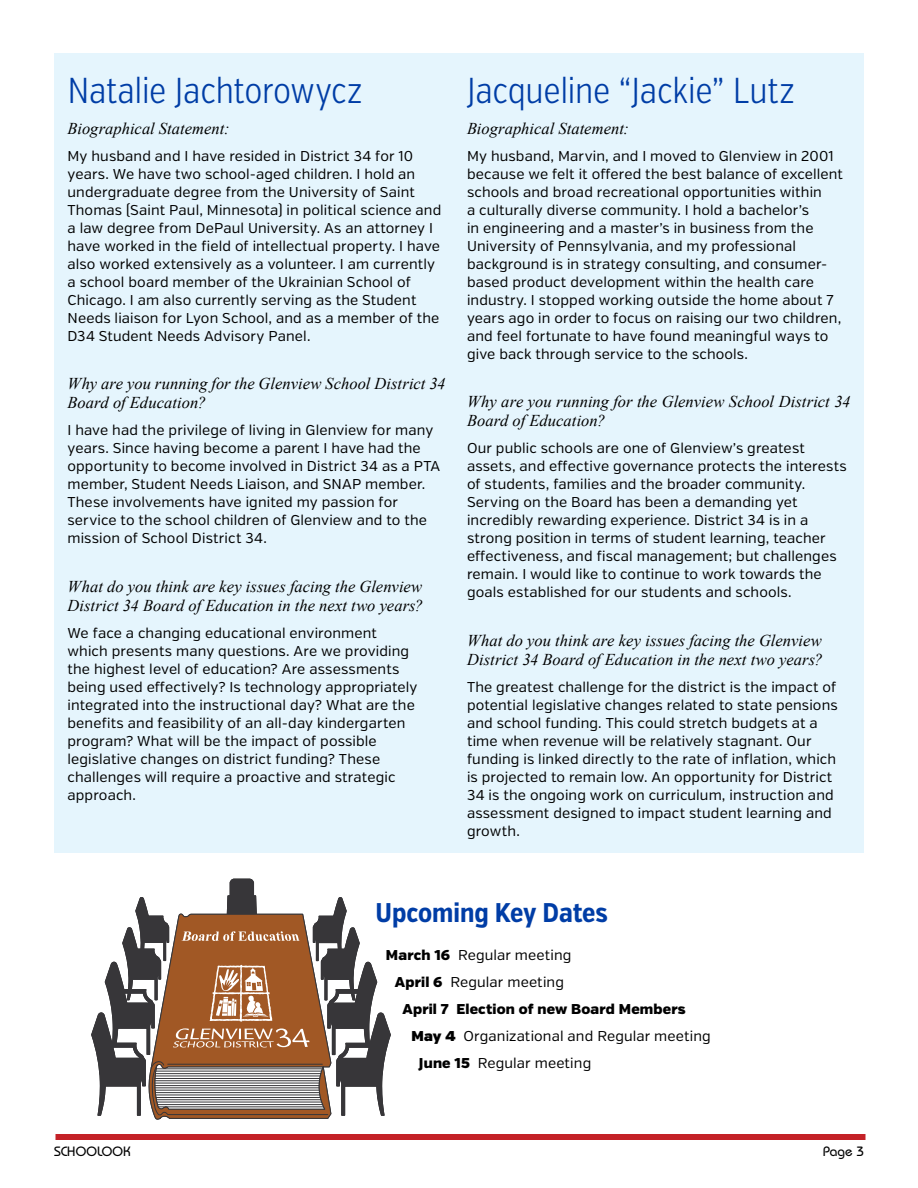
<style>
.page{position:relative;width:918px;height:1188px;background:#fff}
.page>*{position:absolute;margin:0;border:0;box-sizing:border-box;transform-origin:0 0}
.t1{font:300 36px "Verb Ex Cond";letter-spacing:-.01em;color:#003da6}
.t2{font:700 27px "Verb Ex Cond";letter-spacing:-.005em;color:#003da6}
.t3{font:italic 16.5px/18.8px "Times New Roman";color:#000}
.t4{font:14.25px/18px "Verb";letter-spacing:.01em;color:#000}
.t5{font:900 14.25px "Verb";letter-spacing:.015em;color:#000}
.t6{font:500 13.5px "Bauhaus";letter-spacing:.01em;color:#000}
.s1{font-weight:900}
.s2{font-family:"Verb Ultra"}
</style>
<div class="page">
<div style="left:54px;top:53px;width:810px;height:800px;background:#e5f5fd"></div>
<svg style="left:92px;top:879px;width:298px;height:241px"></svg>
<div style="left:56px;top:1134px;width:810px;height:6px;background:#c42127"></div>
<h1 class="t1" style="left:68px;top:69px;width:297px">Natalie Jachtorowycz</h1>
<p class="t3" style="left:68px;top:118px;width:164px">Biographical Statement:</p>
<p class="t4" style="left:68px;top:147px;width:375px">My husband and I have resided in District 34 for 10 years. We have two school-aged children. I hold an undergraduate degree from the University of Saint Thomas (Saint Paul, Minnesota) in political science and a law degree from DePaul University. As an attorney I have worked in the field of intellectual property. I have also worked extensively as a volunteer. I am currently a school board member of the Ukrainian School of Chicago. I am also currently serving as the Student Needs liaison for Lyon School, and as a member of the D34 Student Needs Advisory Panel.</p>
<p class="t3" style="left:68px;top:374px;width:379px">Why are you running for the Glenview School District 34<br>Board of Education?</p>
<p class="t4" style="left:68px;top:421px;width:374px">I have had the privilege of living in Glenview for many years. Since having become a parent I have had the opportunity to become involved in District 34 as a PTA member, Student Needs Liaison, and SNAP member.<br>These involvements have ignited my passion for service to the school children of Glenview and to the mission of School District 34.</p>
<p class="t3" style="left:68px;top:577px;width:357px">What do you think are key issues facing the Glenview<br>District 34 Board of Education in the next two years?</p>
<p class="t4" style="left:68px;top:624px;width:352px">We face a changing educational environment which presents many questions. Are we providing the highest level of education? Are assessments being used effectively? Is technology appropriately integrated into the instructional day? What are the benefits and feasibility of an all-day kindergarten program? What will be the impact of possible legislative changes on district funding? These challenges will require a proactive and strategic approach.</p>
<h1 class="t1" style="left:467px;top:69px;width:329px">Jacqueline “Jackie” Lutz</h1>
<p class="t3" style="left:467px;top:118px;width:164px">Biographical Statement:</p>
<p class="t4" style="left:467px;top:147px;width:377px">My husband, Marvin, and I moved to Glenview in 2001 because we felt it offered the best balance of excellent schools and broad recreational opportunities within<br>a culturally diverse community. I hold a bachelor’s<br>in engineering and a master’s in business from the University of Pennsylvania, and my professional background is in strategy consulting, and consumer&shy;based product development within the health care industry. I stopped working outside the home about 7 years ago in order to focus on raising our two children, and feel fortunate to have found meaningful ways to give back through service to the schools.</p>
<p class="t3" style="left:467px;top:392px;width:385px">Why are you running for the Glenview School District 34<br>Board of Education?</p>
<p class="t4" style="left:467px;top:439px;width:381px">Our public schools are one of Glenview’s greatest assets, and effective governance protects the interests of students, families and the broader community.<br>Serving on the Board has been a demanding yet incredibly rewarding experience. District 34 is in a strong position in terms of student learning, teacher effectiveness, and fiscal management; but challenges remain. I would like to continue to work towards the goals established for our students and schools.</p>
<p class="t3" style="left:467px;top:631px;width:357px">What do you think are key issues facing the Glenview<br>District 34 Board of Education in the next two years?</p>
<p class="t4" style="left:467px;top:678px;width:372px">The greatest challenge for the district is the impact of potential legislative changes related to state pensions and school funding. This could stretch budgets at a time when revenue will be relatively stagnant. Our funding is linked directly to the rate of inflation, which is projected to remain low. An opportunity for District 34 is the ongoing work on curriculum, instruction and assessment designed to impact student learning and growth.</p>
<h2 class="t2" style="left:375px;top:897px;width:234px">Upcoming Key Dates</h2>
<p class="t4" style="left:386px;top:946px;width:187px"><span class="s1">March 16</span> Regular meeting</p>
<p class="t4" style="left:395px;top:973px;width:171px"><span class="s1">April 6</span> Regular meeting</p>
<p class="t5" style="left:402px;top:1000px;width:285px">April 7 Election of new Board Members</p>
<p class="t4" style="left:411px;top:1027px;width:301px"><span class="s2">May 4</span> Organizational and Regular meeting</p>
<p class="t4" style="left:419px;top:1054px;width:174px"><span class="s1">June 15</span> Regular meeting</p>
<p class="t6" style="left:54px;top:1143px;width:78px">SCHOOLOOK</p>
<p class="t6" style="left:823px;top:1143px;width:42px">Page 3</p>
</div>
